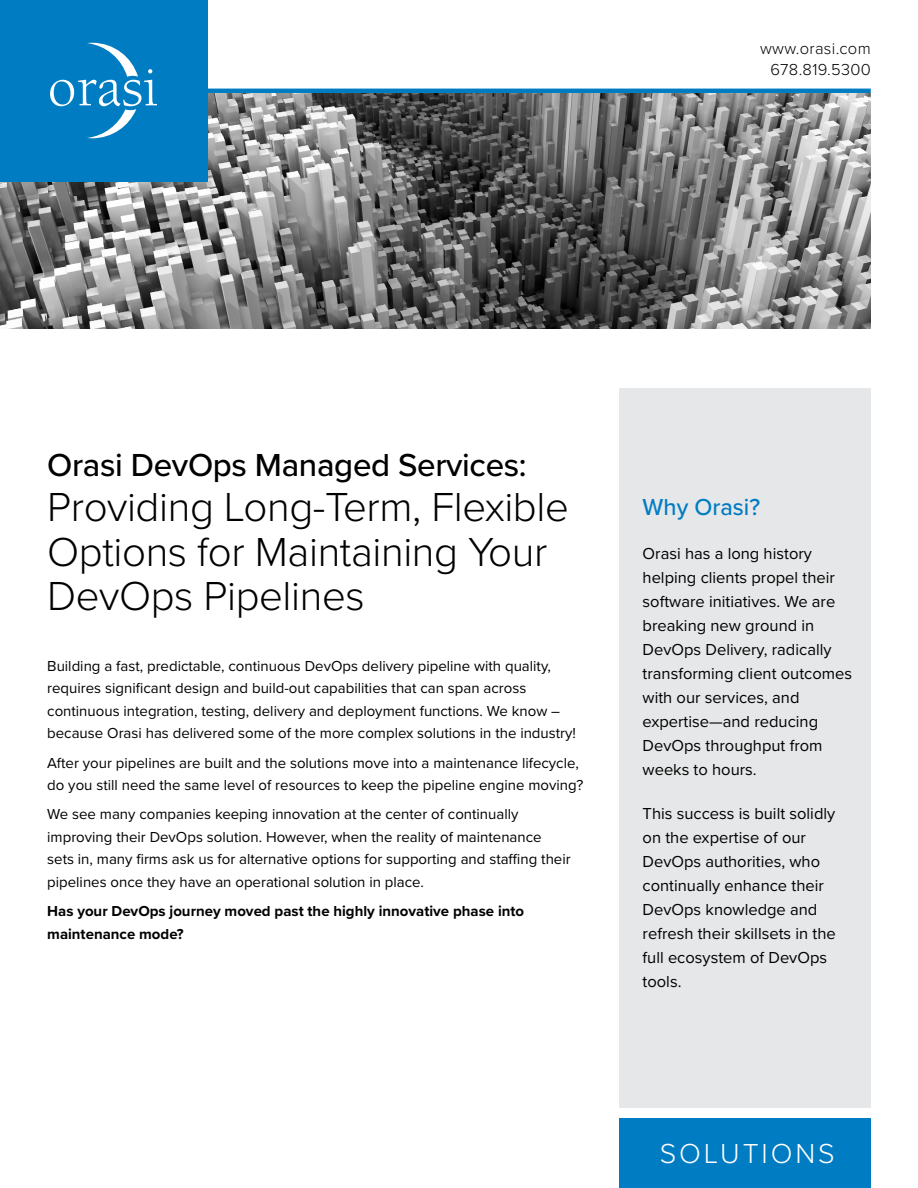
<style>
.page{position:relative;width:918px;height:1188px;background:#fff}
.page>*{position:absolute;margin:0;border:0;box-sizing:border-box;transform-origin:0 0}
.t1{font:300 42px/45px "Proxima Nova";letter-spacing:-.01em;color:#000}
.t2{font:500 33px "Proxima Nova";letter-spacing:-.01em;color:#000}
.t3{font:300 28.5px "Proxima Nova";letter-spacing:.1em;color:#fff}
.t4{font:500 24px "Proxima Nova";color:#007cc3}
.t5{font:16.5px/24px "Proxima Nova";color:#000}
.t6{font:300 16.5px/21px "Proxima Nova";letter-spacing:.02em;color:#000;text-align:right}
.t7{font:15px/22.5px "Proxima Nova";color:#000}
.t8{font:700 15px/22.5px "Proxima Nova";color:#000}
</style>
<div class="page">
<svg style="left:207px;top:89px;width:664px;height:5px;background:#187bb4"></svg>
<img style="left:0;top:94px;width:871px;height:235px">
<div style="left:0;top:0;width:207px;height:181px;background:#007cc3"></div>
<svg style="left:50px;top:43px;width:107px;height:95px"></svg>
<div style="left:619px;top:389px;width:252px;height:719px;background:#e6e7e8"></div>
<div style="left:619px;top:1119px;width:252px;height:69px;background:#007cc3"></div>
<p class="t6" style="left:760px;top:37px;width:112px">www.orasi.com<br>678.819.5300</p>
<h2 class="t2" style="left:47px;top:440px;width:481px">Orasi DevOps Managed Services:</h2>
<h1 class="t1" style="left:47px;top:482px;width:523px">Providing Long-Term, Flexible<br>Options for Maintaining Your<br>DevOps Pipelines</h1>
<p class="t7" style="left:47px;top:654px;width:530px">Building a fast, predictable, continuous DevOps delivery pipeline with quality, requires significant design and build-out capabilities that can span across continuous integration, testing, delivery and deployment functions. We know – because Orasi has delivered some of the more complex solutions in the industry!</p>
<p class="t7" style="left:47px;top:751px;width:538px">After your pipelines are built and the solutions move into a maintenance lifecycle, do you still need the same level of resources to keep the pipeline engine moving?</p>
<p class="t7" style="left:47px;top:802px;width:525px">We see many companies keeping innovation at the center of continually improving their DevOps solution. However, when the reality of maintenance sets in, many firms ask us for alternative options for supporting and staffing their pipelines once they have an operational solution in place.</p>
<p class="t8" style="left:47px;top:899px;width:478px">Has your DevOps journey moved past the highly innovative phase into maintenance mode?</p>
<h3 class="t4" style="left:643px;top:489px;width:119px">Why Orasi?</h3>
<p class="t5" style="left:643px;top:541px;width:211px">Orasi has a long history helping clients propel their software initiatives. We are breaking new ground in<br>DevOps Delivery, radically transforming client outcomes with our services, and expertise—and reducing<br>DevOps throughput from weeks to hours.</p>
<p class="t5" style="left:643px;top:801px;width:195px">This success is built solidly on the expertise of our<br>DevOps authorities, who continually enhance their<br>DevOps knowledge and refresh their skillsets in the full ecosystem of DevOps tools.</p>
<h3 class="t3" style="left:660px;top:1133px;width:176px">SOLUTIONS</h3>
</div>
